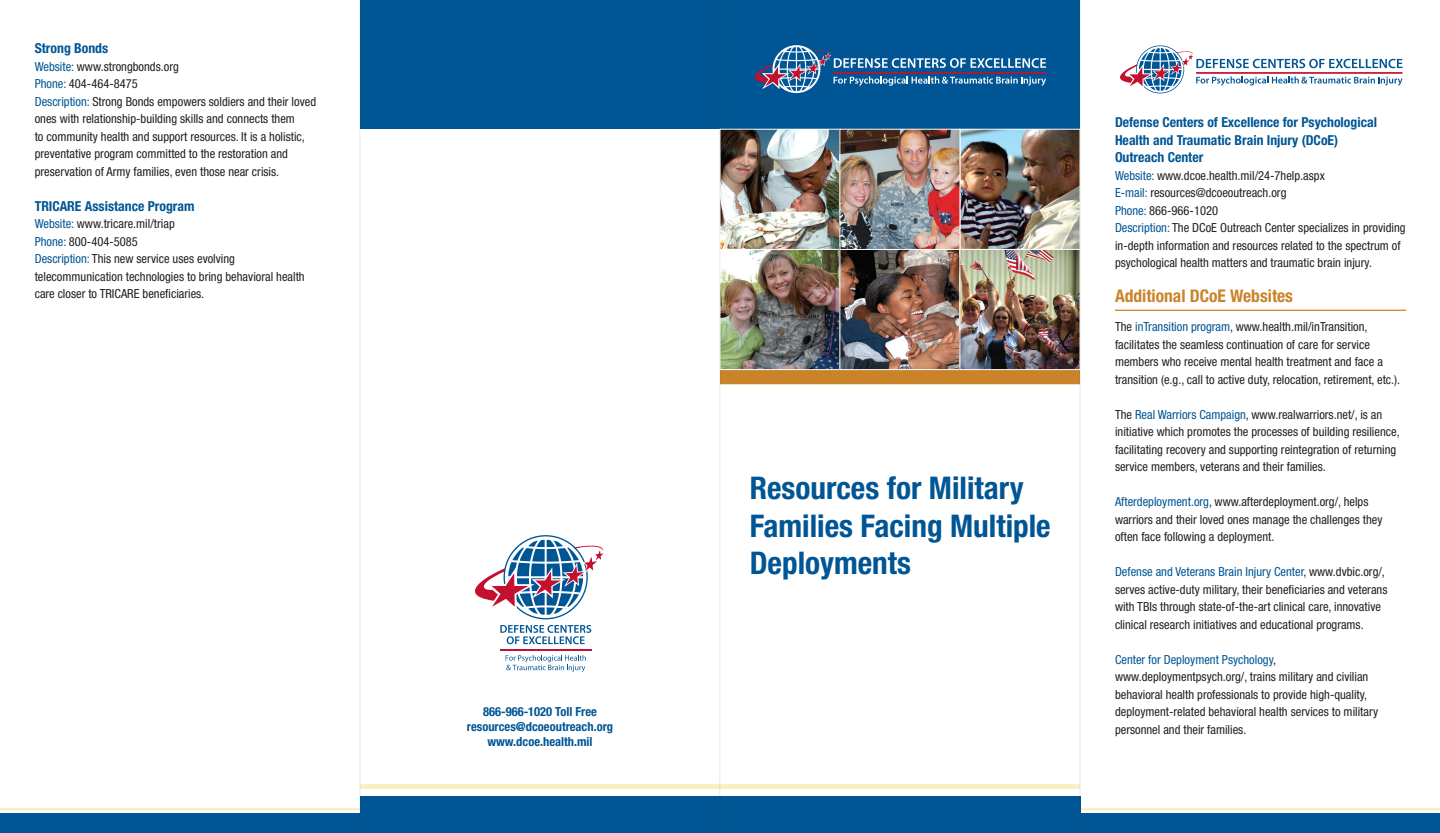
<style>
.page{position:relative;width:1440px;height:833px;background:#fff}
.page>*{position:absolute;margin:0;border:0;box-sizing:border-box;transform-origin:0 0}
.t1{font:700 condensed 31.25px/37.5px "Helvetica Neue LT Std";color:#005595}
.t2{font:700 condensed 17.5px "Helvetica Neue LT Std";color:#cb8329}
.t3{font:700 condensed 13.75px/17.5px "Helvetica Neue LT Std";color:#005595}
.t4{font:condensed 12.5px/17.5px "Helvetica Neue LT Std";color:#231f20}
.t5{font:700 condensed 12.5px/15px "Helvetica Neue LT Std";color:#005595;text-align:center}
.s1{color:#005595}
</style>
<div class="page">
<div style="left:1080px;top:813px;width:360px;height:19px;background:#005595"></div>
<svg style="left:1120px;top:45px;width:282px;height:48px"></svg>
<div style="left:0;top:813px;width:360px;height:19px;background:#005595"></div>
<hr style="left:0;top:808px;width:360px;height:2px;background:#f8efc4">
<hr style="left:1080px;top:808px;width:360px;height:2px;background:#f8efc4">
<div style="left:720px;top:359px;width:360px;height:25px;background:#cb8329"></div>
<div style="left:360px;top:0;width:720px;height:129px;background:#005595"></div>
<div style="left:360px;top:796px;width:361px;height:36px;background:#005595"></div>
<div style="left:360px;top:783px;width:360px;height:5px;background:#f8efc4"></div>
<hr style="left:1115px;top:309px;width:291px;height:2px;background:#cb8329">
<svg style="left:755px;top:45px;width:291px;height:49px"></svg>
<div style="left:720px;top:796px;width:361px;height:36px;background:#005595"></div>
<div style="left:720px;top:783px;width:360px;height:5px;background:#f8efc4"></div>
<hr style="left:500px;top:649px;width:92px;height:1px;background:#c3102f">
<svg style="left:500px;top:625px;width:91px;height:19px"></svg>
<svg style="left:506px;top:655px;width:80px;height:17px"></svg>
<svg style="left:475px;top:535px;width:129px;height:84px"></svg>
<img style="left:722px;top:131px;width:356px;height:237px">
<div style="left:960px;top:129px;width:120px;height:121px;border:1px solid #fff"></div>
<div style="left:720px;top:129px;width:120px;height:121px;border:1px solid #fff"></div>
<div style="left:720px;top:249px;width:120px;height:121px;border:1px solid #fff"></div>
<div style="left:840px;top:249px;width:121px;height:121px;border:1px solid #fff"></div>
<div style="left:960px;top:249px;width:120px;height:121px;border:1px solid #fff"></div>
<div style="left:840px;top:129px;width:120px;height:121px;border:1px solid #fff"></div>
<hr style="left:360px;top:0;width:1px;height:832px;background:#231f20">
<hr style="left:720px;top:0;width:1px;height:832px;background:#231f20">
<hr style="left:1080px;top:0;width:1px;height:832px;background:#231f20">
<p class="t3" style="left:35px;top:39px;width:75px">Strong Bonds</p>
<p class="t4" style="left:35px;top:57px;width:283px"><span class="s1">Website:</span> www.strongbonds.org<br><span class="s1">Phone:</span> 404-464-8475<br><span class="s1">Description:</span> Strong Bonds empowers soldiers and their loved ones with relationship-building skills and connects them<br>to community health and support resources. It is a holistic, preventative program committed to the restoration and preservation of Army families, even those near crisis.</p>
<p class="t3" style="left:35px;top:197px;width:161px">TRICARE Assistance Program</p>
<p class="t4" style="left:35px;top:215px;width:272px"><span class="s1">Website:</span> www.tricare.mil/triap<br><span class="s1">Phone:</span> 800-404-5085<br><span class="s1">Description:</span> This new service uses evolving telecommunication technologies to bring behavioral health care closer to TRICARE beneficiaries.</p>
<p class="t5" style="left:467px;top:703px;width:148px">866-966-1020 Toll Free resources@dcoeoutreach.org www.dcoe.health.mil</p>
<h1 class="t1" style="left:750px;top:469px;width:303px">Resources for Military<br>Families Facing Multiple<br>Deployments</h1>
<p class="t3" style="left:1115px;top:113px;width:264px">Defense Centers of Excellence for Psychological<br>Health and Traumatic Brain Injury (DCoE)<br>Outreach Center</p>
<p class="t4" style="left:1115px;top:167px;width:292px"><span class="s1">Website:</span> www.dcoe.health.mil/24-7help.aspx<br><span class="s1">E-mail:</span> resources@dcoeoutreach.org<br><span class="s1">Phone:</span> 866-966-1020<br><span class="s1">Description:</span> The DCoE Outreach Center specializes in providing in-depth information and resources related to the spectrum of psychological health matters and traumatic brain injury.</p>
<h2 class="t2" style="left:1115px;top:285px;width:180px">Additional DCoE Websites</h2>
<p class="t4" style="left:1115px;top:318px;width:287px">The <span class="s1">inTransition program</span>, www.health.mil/inTransition, facilitates the seamless continuation of care for service members who receive mental health treatment and face a transition (e.g., call to active duty, relocation, retirement, etc.).</p>
<p class="t4" style="left:1115px;top:405px;width:286px">The <span class="s1">Real Warriors Campaign</span>, www.realwarriors.net/, is an initiative which promotes the processes of building resilience, facilitating recovery and supporting reintegration of returning service members, veterans and their families.</p>
<p class="t4" style="left:1115px;top:493px;width:269px"><span class="s1">Afterdeployment.org</span>, www.afterdeployment.org/, helps warriors and their loved ones manage the challenges they often face following a deployment.</p>
<p class="t4" style="left:1115px;top:563px;width:274px"><span class="s1">Defense and Veterans Brain Injury Center</span>, www.dvbic.org/, serves active-duty military, their beneficiaries and veterans with TBIs through state-of-the-art clinical care, innovative clinical research initiatives and educational programs.</p>
<p class="t4" style="left:1115px;top:650px;width:265px"><span class="s1">Center for Deployment Psychology</span>, www.deploymentpsych.org/, trains military and civilian behavioral health professionals to provide high-quality, deployment-related behavioral health services to military personnel and their families.</p>
</div>
